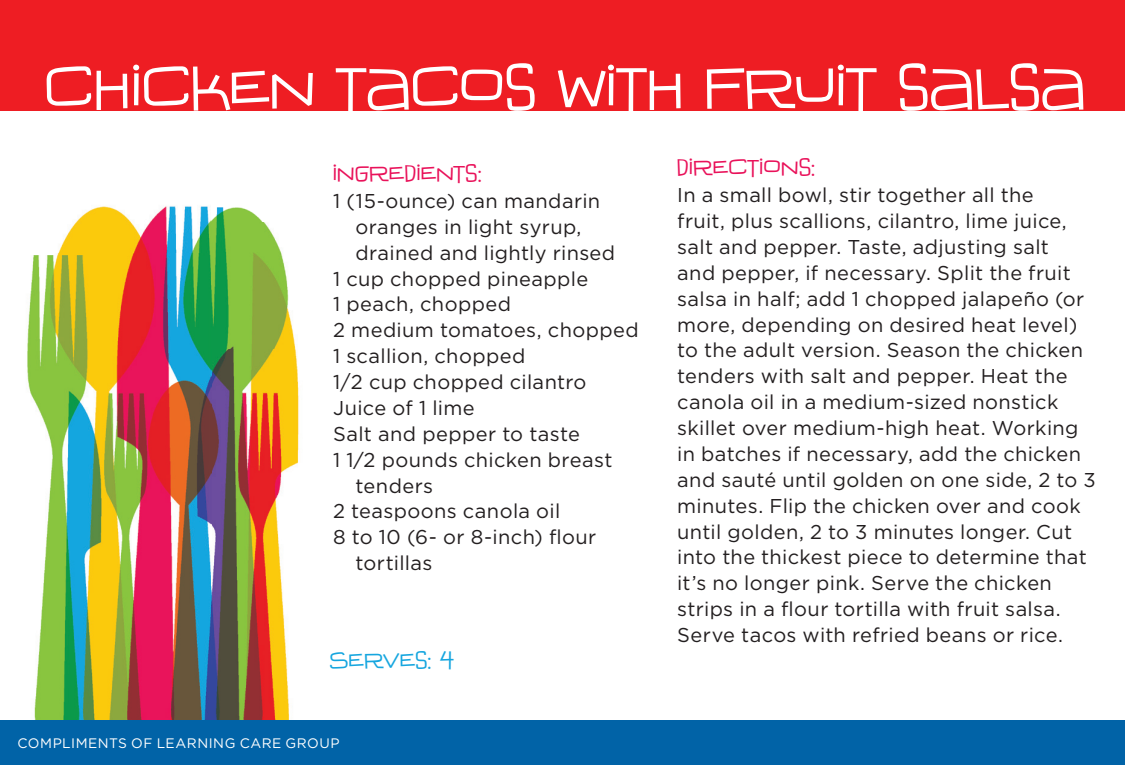
<style>
.page{position:relative;width:1125px;height:765px;background:#fff}
.page>*{position:absolute;margin:0;border:0;box-sizing:border-box;transform-origin:0 0}
.t1{font:65.5px "Iguana Lover BTN";letter-spacing:.015em;color:#fff}
.t2{font:25px "Iguana Lover BTN";letter-spacing:.03em;color:#e9125a}
.t3{font:25px "Iguana Lover BTN";letter-spacing:.015em;color:#16a6df}
.t4{font:20px/26px "Gotham";letter-spacing:.02em;color:#231f20}
.t5{font:13.75px "Gotham";letter-spacing:.04em;color:#fff}
</style>
<div class="page">
<img style="left:27px;top:253px;width:184px;height:467px">
<img style="left:211px;top:221px;width:88px;height:499px">
<img style="left:58px;top:206px;width:154px;height:47px">
<img style="left:211px;top:206px;width:51px;height:15px">
<div style="left:0;top:720px;width:1125px;height:45px;background:#0163a7"></div>
<div style="left:0;top:0;width:1125px;height:111px;background:#ee1d23"></div>
<h1 class="t1" style="left:45px;top:46px;width:1041px">chicken tacos with fruit salsa</h1>
<p class="t2" style="left:333px;top:157px;width:150px">ingredients:</p>
<p class="t4" style="left:333px;top:187px;width:269px">1 (15-ounce) can mandarin</p>
<p class="t4" style="left:356px;top:213px;width:227px">oranges in light syrup,</p>
<p class="t4" style="left:356px;top:239px;width:261px">drained and lightly rinsed</p>
<p class="t4" style="left:333px;top:265px;width:257px">1 cup chopped pineapple</p>
<p class="t4" style="left:333px;top:291px;width:179px">1 peach, chopped</p>
<p class="t4" style="left:333px;top:317px;width:307px">2 medium tomatoes, chopped</p>
<p class="t4" style="left:333px;top:343px;width:194px">1 scallion, chopped</p>
<p class="t4" style="left:333px;top:369px;width:255px">1/2 cup chopped cilantro</p>
<p class="t4" style="left:333px;top:395px;width:143px">Juice of 1 lime</p>
<p class="t4" style="left:333px;top:420px;width:248px">Salt and pepper to taste</p>
<p class="t4" style="left:333px;top:446px;width:281px">1 1⁄2 pounds chicken breast</p>
<p class="t4" style="left:356px;top:472px;width:79px">tenders</p>
<p class="t4" style="left:333px;top:498px;width:229px">2 teaspoons canola oil</p>
<p class="t4" style="left:333px;top:524px;width:265px">8 to 10 (6- or 8-inch) flour</p>
<p class="t4" style="left:356px;top:550px;width:78px">tortillas</p>
<p class="t3" style="left:330px;top:644px;width:126px">Serves: 4</p>
<p class="t5" style="left:18px;top:736px;width:324px">COMPLIMENTS OF LEARNING CARE GROUP</p>
<p class="t2" style="left:677px;top:152px;width:140px">directions:</p>
<p class="t4" style="left:677px;top:182px;width:420px">In a small bowl, stir together all the<br>fruit, plus scallions, cilantro, lime juice, salt and pepper. Taste, adjusting salt<br>and pepper, if necessary. Split the fruit salsa in half; add 1 chopped jalapeño (or more, depending on desired heat level) to the adult version. Season the chicken tenders with salt and pepper. Heat the canola oil in a medium-sized nonstick skillet over medium-high heat. Working in batches if necessary, add the chicken and sauté until golden on one side, 2 to 3 minutes. Flip the chicken over and cook until golden, 2 to 3 minutes longer. Cut into the thickest piece to determine that it’s no longer pink. Serve the chicken strips in a flour tortilla with fruit salsa.<br>Serve tacos with refried beans or rice.</p>
</div>
